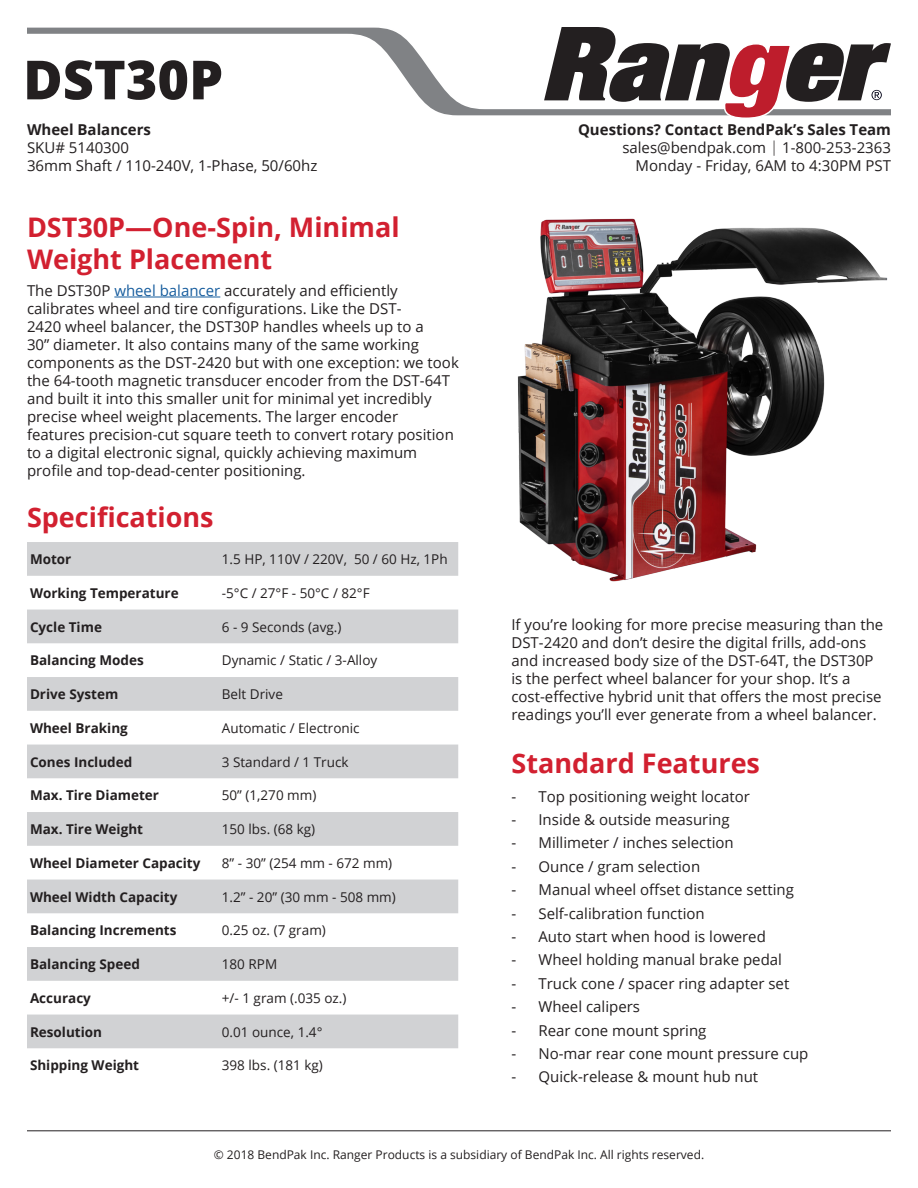
<style>
.page{position:relative;width:918px;height:1188px;background:#fff}
.page>*{position:absolute;margin:0;border:0;box-sizing:border-box;transform-origin:0 0}
.t1{font:800 54px "Open Sans";color:#231f20}
.t2{font:700 27px/32.4px "Open Sans";color:#d22030}
.t3{font:15px/18px "Open Sans";color:#231f20}
.t4{font:700 15px "Open Sans";color:#231f20}
.t5{font:13.5px "Open Sans";color:#231f20}
.t6{font:700 13.5px "Open Sans";color:#231f20}
.t7{font:12px "Open Sans";color:#231f20}
.s1{color:#175d9e}
.s2{font-weight:300}
</style>
<div class="page">
<svg style="left:27px;top:27px;width:517px;height:89px"></svg>
<svg style="left:544px;top:27px;width:347px;height:91px"></svg>
<hr style="left:114px;top:297px;width:106px;height:1px;background:#175d9e">
<hr style="left:27px;top:1131px;width:864px;height:1px;background:#231f20">
<svg style="left:27px;top:542px;width:431px;height:506px;fill:#d1d2d4"></svg>
<img style="left:517px;top:218px;width:371px;height:364px">
<p class="t1" style="left:23px;top:39px;width:202px">DST30P</p>
<p class="t4" style="left:27px;top:119px;width:126px">Wheel Balancers</p>
<p class="t3" style="left:27px;top:139px;width:104px">SKU# 5140300</p>
<p class="t3" style="left:27px;top:157px;width:292px">36mm Shaft / 110-240V, 1-Phase, 50/60hz</p>
<p class="t2" style="left:27px;top:210px;width:374px">DST30P—One-Spin, Minimal<br>Weight Placement</p>
<p class="t3" style="left:27px;top:281px;width:433px">The DST30P <span class="s1">wheel balancer</span> accurately and efficiently calibrates wheel and tire configurations. Like the DST-<br>2420 wheel balancer, the DST30P handles wheels up to a<br>30” diameter. It also contains many of the same working components as the DST-2420 but with one exception: we took the 64-tooth magnetic transducer encoder from the DST-64T and built it into this smaller unit for minimal yet incredibly precise wheel weight placements. The larger encoder features precision-cut square teeth to convert rotary position to a digital electronic signal, quickly achieving maximum profile and top-dead-center positioning.</p>
<p class="t2" style="left:27px;top:500px;width:188px">Specifications</p>
<p class="t6" style="left:30px;top:550px;width:43px">Motor</p>
<p class="t5" style="left:222px;top:550px;width:227px">1.5 HP, 110V / 220V, 50 / 60 Hz, 1Ph</p>
<p class="t6" style="left:30px;top:583px;width:150px">Working Temperature</p>
<p class="t5" style="left:222px;top:584px;width:149px">-5°C / 27°F - 50°C / 82°F</p>
<p class="t6" style="left:30px;top:617px;width:73px">Cycle Time</p>
<p class="t5" style="left:222px;top:617px;width:121px">6 - 9 Seconds (avg.)</p>
<p class="t6" style="left:30px;top:651px;width:115px">Balancing Modes</p>
<p class="t5" style="left:222px;top:651px;width:157px">Dynamic / Static / 3-Alloy</p>
<p class="t6" style="left:30px;top:685px;width:90px">Drive System</p>
<p class="t5" style="left:222px;top:685px;width:63px">Belt Drive</p>
<p class="t6" style="left:30px;top:718px;width:99px">Wheel Braking</p>
<p class="t5" style="left:222px;top:719px;width:139px">Automatic / Electronic</p>
<p class="t6" style="left:30px;top:752px;width:104px">Cones Included</p>
<p class="t5" style="left:222px;top:752px;width:128px">3 Standard / 1 Truck</p>
<p class="t6" style="left:30px;top:786px;width:131px">Max. Tire Diameter</p>
<p class="t5" style="left:222px;top:786px;width:96px">50” (1,270 mm)</p>
<p class="t6" style="left:30px;top:820px;width:115px">Max. Tire Weight</p>
<p class="t5" style="left:222px;top:820px;width:95px">150 lbs. (68 kg)</p>
<p class="t6" style="left:30px;top:853px;width:172px">Wheel Diameter Capacity</p>
<p class="t5" style="left:222px;top:854px;width:172px">8” - 30” (254 mm - 672 mm)</p>
<p class="t6" style="left:30px;top:887px;width:149px">Wheel Width Capacity</p>
<p class="t5" style="left:222px;top:887px;width:176px">1.2” - 20” (30 mm - 508 mm)</p>
<p class="t6" style="left:30px;top:921px;width:148px">Balancing Increments</p>
<p class="t5" style="left:222px;top:921px;width:106px">0.25 oz. (7 gram)</p>
<p class="t6" style="left:30px;top:955px;width:111px">Balancing Speed</p>
<p class="t5" style="left:222px;top:955px;width:57px">180 RPM</p>
<p class="t6" style="left:30px;top:988px;width:62px">Accuracy</p>
<p class="t5" style="left:222px;top:989px;width:126px">+/- 1 gram (.035 oz.)</p>
<p class="t6" style="left:30px;top:1022px;width:74px">Resolution</p>
<p class="t5" style="left:222px;top:1022px;width:102px">0.01 ounce, 1.4°</p>
<p class="t6" style="left:30px;top:1056px;width:111px">Shipping Weight</p>
<p class="t5" style="left:222px;top:1056px;width:103px">398 lbs. (181 kg)</p>
<p class="t4" style="left:578px;top:119px;width:314px">Questions? Contact BendPak’s Sales Team</p>
<p class="t3" style="left:622px;top:139px;width:270px">sales@bendpak.com <span class="s2">|</span> 1-800-253-2363</p>
<p class="t3" style="left:636px;top:157px;width:257px">Monday - Friday, 6AM to 4:30PM PST</p>
<p class="t3" style="left:511px;top:616px;width:373px">If you’re looking for more precise measuring than the DST-2420 and don’t desire the digital frills, add-ons and increased body size of the DST-64T, the DST30P is the perfect wheel balancer for your shop. It’s a cost-effective hybrid unit that offers the most precise readings you’ll ever generate from a wheel balancer.</p>
<p class="t2" style="left:511px;top:746px;width:250px">Standard Features</p>
<p class="t3" style="left:511px;top:787px;width:240px">- Top positioning weight locator</p>
<p class="t3" style="left:511px;top:810px;width:220px">- Inside &amp; outside measuring</p>
<p class="t3" style="left:511px;top:834px;width:224px">- Millimeter / inches selection</p>
<p class="t3" style="left:511px;top:857px;width:190px">- Ounce / gram selection</p>
<p class="t3" style="left:511px;top:880px;width:284px">- Manual wheel offset distance setting</p>
<p class="t3" style="left:511px;top:904px;width:195px">- Self-calibration function</p>
<p class="t3" style="left:511px;top:927px;width:256px">- Auto start when hood is lowered</p>
<p class="t3" style="left:511px;top:951px;width:272px">- Wheel holding manual brake pedal</p>
<p class="t3" style="left:511px;top:974px;width:279px">- Truck cone / spacer ring adapter set</p>
<p class="t3" style="left:511px;top:997px;width:130px">- Wheel calipers</p>
<p class="t3" style="left:511px;top:1021px;width:197px">- Rear cone mount spring</p>
<p class="t3" style="left:511px;top:1044px;width:298px">- No-mar rear cone mount pressure cup</p>
<p class="t3" style="left:511px;top:1068px;width:248px">- Quick-release &amp; mount hub nut</p>
<p class="t7" style="left:214px;top:1146px;width:492px">© 2018 BendPak Inc. Ranger Products is a subsidiary of BendPak Inc. All rights reserved.</p>
</div>
